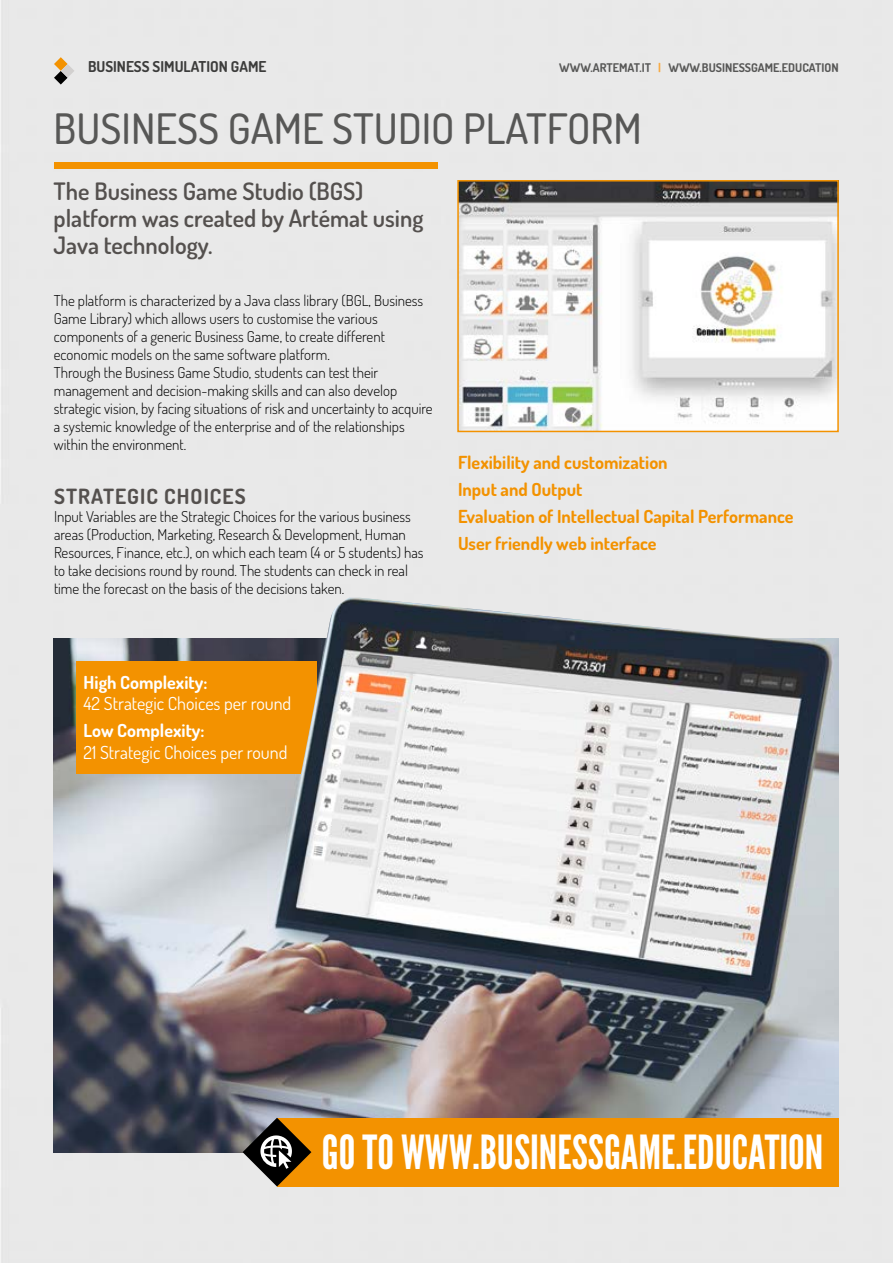
<style>
.page{position:relative;width:893px;height:1263px;background:#e9e9e9}
.page>*{position:absolute;margin:0;border:0;box-sizing:border-box;transform-origin:0 0}
.t1{font:46.95px "League Gothic";color:#fff}
.t2{font:500 42px "Dosis";color:#575756}
.t3{font:600 24px/27px "Dosis";color:#54504e}
.t4{font:700 21px "Dosis";letter-spacing:.05em;color:#54504e}
.t5{font:700 18px/27px "Dosis";color:#f39200}
.t6{font:18px "Dosis";color:#fff}
.t7{font:700 18px "Dosis";color:#fff}
.t8{font:300 15px/18px "Dosis";color:#000}
.t9{font:700 15px "Dosis";color:#3c3c3b}
.t10{font:700 12px "Dosis";color:#575756}
.s1{color:#f7a941}
</style>
<div class="page">
<svg style="left:54px;top:57px;width:20px;height:28px"></svg>
<img style="left:54px;top:638px;width:785px;height:514px">
<img style="left:460px;top:183px;width:376px;height:246px">
<div style="left:457px;top:180px;width:382px;height:252px;border:2px solid #f39200"></div>
<div style="left:54px;top:162px;width:383px;height:6px;background:#f39200"></div>
<div style="left:77px;top:662px;width:240px;height:112px;background:#f39200"></div>
<img style="left:272px;top:598px;width:560px;height:385px">
<div style="left:277px;top:1118px;width:562px;height:68px;background:#f39200"></div>
<svg style="left:243px;top:1118px;width:68px;height:68px"></svg>
<p class="t9" style="left:88px;top:57px;width:180px">BUSINESS SIMULATION GAME</p>
<p class="t10" style="left:559px;top:60px;width:281px">WWW.ARTEMAT.IT <span class="s1">|</span> WWW.BUSINESSGAME.EDUCATION</p>
<h2 class="t2" style="left:54px;top:101px;width:590px">BUSINESS GAME STUDIO PLATFORM</h2>
<h3 class="t3" style="left:54px;top:177px;width:371px">The Business Game Studio (BGS) platform was created by Artémat using<br>Java technology.</h3>
<p class="t8" style="left:54px;top:291px;width:380px">The platform is characterized by a Java class library (BGL, Business Game Library) which allows users to customise the various components of a generic Business Game, to create different economic models on the same software platform.<br>Through the Business Game Studio, students can test their management and decision-making skills and can also develop strategic vision, by facing situations of risk and uncertainty to acquire a systemic knowledge of the enterprise and of the relationships within the environment.</p>
<h3 class="t4" style="left:54px;top:483px;width:193px">STRATEGIC CHOICES</h3>
<p class="t8" style="left:54px;top:507px;width:371px">Input Variables are the Strategic Choices for the various business areas (Production, Marketing, Research &amp; Development, Human Resources, Finance, etc.), on which each team (4 or 5 students) has to take decisions round by round. The students can check in real time the forecast on the basis of the decisions taken.</p>
<p class="t5" style="left:458px;top:449px;width:337px">Flexibility and customization<br>Input and Output<br>Evaluation of Intellectual Capital Performance<br>User friendly web interface</p>
<p class="t7" style="left:84px;top:671px;width:125px">High Complexity:</p>
<p class="t6" style="left:84px;top:692px;width:209px">42 Strategic Choices per round</p>
<p class="t7" style="left:84px;top:719px;width:122px">Low Complexity:</p>
<p class="t6" style="left:84px;top:740px;width:205px">21 Strategic Choices per round</p>
<h1 class="t1" style="left:322px;top:1124px;width:503px">GO TO WWW.BUSINESSGAME.EDUCATION</h1>
</div>
